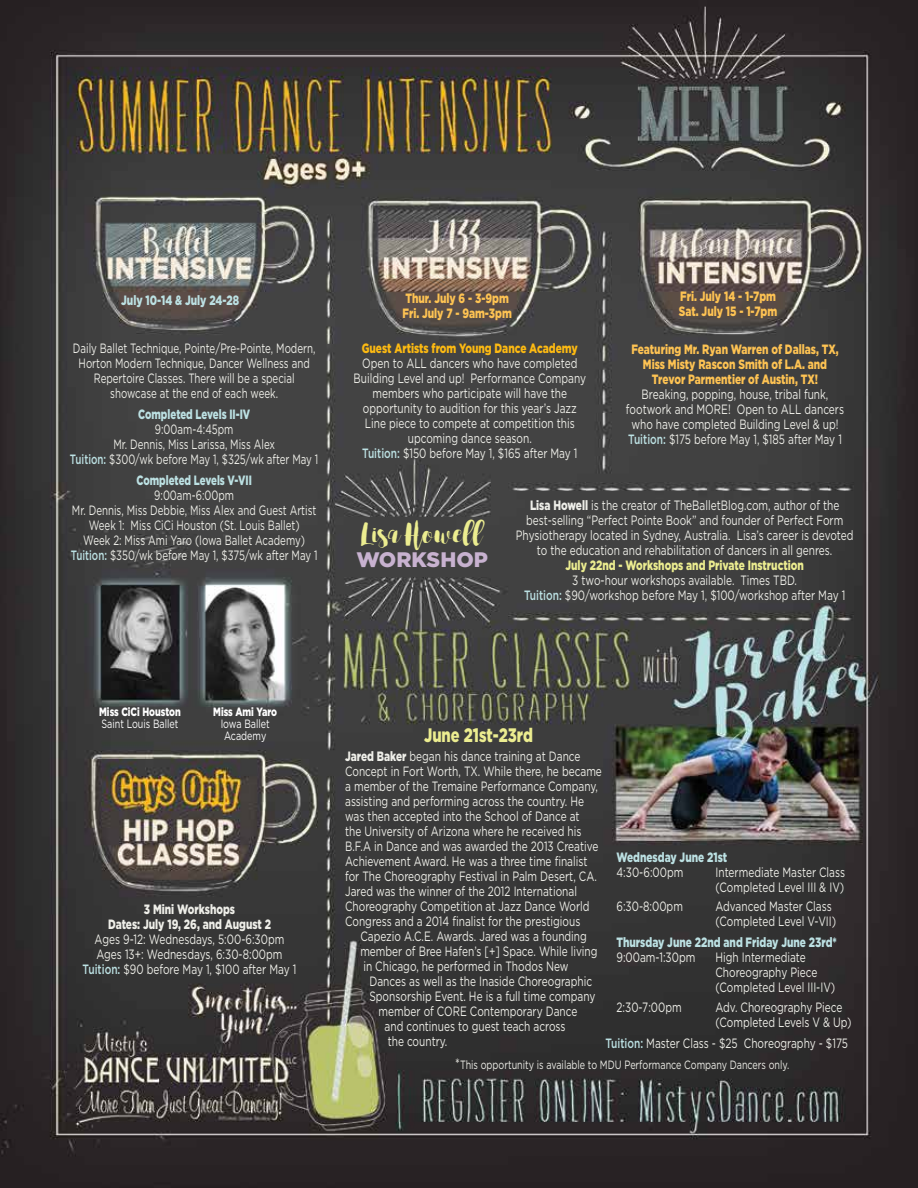
<style>
.page{position:relative;width:918px;height:1188px;background:#fff}
.page>*{position:absolute;margin:0;border:0;box-sizing:border-box;transform-origin:0 0}
.t1{font:27px "Spelling Night";color:#eced90}
.t2{font:900 21px "Gotham";color:#c8b2d0}
.t3{font:900 19.5px "Gotham";color:#eced90;scale:.75 1}
.t4{font:13.5px/15px "Gotham";color:#efefe9;scale:.75 1}
.t5{font:13.5px/15px "Gotham";color:#efefe9;text-align:center;scale:.72 1}
.t6{font:900 13.5px/15px "Gotham";color:#fec353;scale:.75 1}
.t7{font:900 13.5px "Gotham";color:#bce1e3;scale:.75 1}
.t8{font:900 13.5px "Gotham";color:#bce1e3;scale:.72 1}
.t9{font:900 13.5px/15px "Gotham";color:#efefe9;text-align:center;scale:.75 1}
.t10{font:900 13.5px "Gotham";color:#eced90;scale:.75 1}
.t11{font:900 13.5px "Gotham";color:#fdba12;scale:.75 1}
.t12{font:12px "Gotham";color:#efefe9;scale:.75 1}
.t13{font:12px/12px "Gotham";color:#fff;scale:.75 1}
.t14{font:900 12px "Gotham";color:#fff;scale:.75 1}
.s1{font-weight:500;color:#bce1e3}
.s2{font-weight:900}
.s3{font-size:15px}
</style>
<div class="page">
<img style="left:0;top:0;width:918px;height:1188px">
<p class="t7" style="left:121px;top:291px;width:159px">July 10-14 &amp; July 24-28</p>
<p class="t6" style="left:402px;top:290px;width:148px">Thur. July 6 - 3-9pm<br>Fri. July 7 - 9am-3pm</p>
<p class="t6" style="left:679px;top:288px;width:133px">Fri. July 14 - 1-7pm<br>Sat. July 15 - 1-7pm</p>
<p class="t5" style="left:73px;top:340px;width:338px">Daily Ballet Technique, Pointe/Pre-Pointe, Modern, Horton Modern Technique, Dancer Wellness and Repertoire Classes. There will be a special showcase at the end of each week.</p>
<p class="t8" style="left:138px;top:405px;width:157px">Completed Levels II-IV</p>
<p class="t5" style="left:70px;top:421px;width:347px">9:00am-4:45pm<br>Mr. Dennis, Miss Larissa, Miss Alex<br><span class="s1">Tuition:</span> $300/wk before May 1, $325/wk after May 1</p>
<p class="t8" style="left:136px;top:471px;width:162px">Completed Levels V-VII</p>
<p class="t5" style="left:71px;top:487px;width:344px">9:00am-6:00pm<br>Mr. Dennis, Miss Debbie, Miss Alex and Guest Artist Week 1: Miss CiCi Houston (St. Louis Ballet)<br>Week 2: Miss Ami Yaro (Iowa Ballet Academy)<br><span class="s1">Tuition:</span> $350/wk before May 1, $375/wk after May 1</p>
<p class="t11" style="left:362px;top:339px;width:290px">Guest Artists from Young Dance Academy</p>
<p class="t4" style="left:353px;top:355px;width:312px;text-align:center">Open to ALL dancers who have completed Building Level and up! Performance Company members who participate will have the opportunity to audition for this year’s Jazz Line piece to compete at competition this upcoming dance season.<br><span class="s1">Tuition:</span> $150 before May 1, $165 after May 1</p>
<p class="t6" style="left:631px;top:342px;width:278px;text-align:center">Featuring Mr. Ryan Warren of Dallas, TX,<br>Miss Misty Rascon Smith of L.A. and<br>Trevor Parmentier of Austin, TX!</p>
<p class="t4" style="left:626px;top:386px;width:292px;text-align:center">Breaking, popping, house, tribal funk, footwork and MORE! Open to ALL dancers who have completed Building Level &amp; up!<br><span class="s1">Tuition:</span> $175 before May 1, $185 after May 1</p>
<h1 class="t1" style="left:361px;top:515px;width:124px">Lisa Howell</h1>
<h2 class="t2" style="left:356px;top:545px;width:133px">WORKSHOP</h2>
<p class="t4" style="left:516px;top:497px;width:452px;text-align:center"><span class="s2">Lisa Howell</span> is the creator of TheBalletBlog.com, author of the best-selling “Perfect Pointe Book” and founder of Perfect Form Physiotherapy located in Sydney, Australia. Lisa’s career is devoted to the education and rehabilitation of dancers in all genres.</p>
<p class="t10" style="left:566px;top:555px;width:319px">July 22nd - Workshops and Private Instruction</p>
<p class="t4" style="left:524px;top:572px;width:430px;text-align:center">3 two-hour workshops available. Times TBD.<br><span class="s1">Tuition:</span> $90/workshop before May 1, $100/workshop after May 1</p>
<p class="t14" style="left:99px;top:703px;width:110px">Miss CiCi Houston</p>
<p class="t13" style="left:101px;top:717px;width:104px">Saint Louis Ballet</p>
<p class="t14" style="left:213px;top:703px;width:87px">Miss Ami Yaro</p>
<p class="t13" style="left:221px;top:717px;width:67px">Iowa Ballet<br>Academy</p>
<p class="t9" style="left:108px;top:901px;width:219px">3 Mini Workshops<br>Dates: July 19, 26, and August 2</p>
<p class="t4" style="left:83px;top:931px;width:287px;text-align:center">Ages 9-12: Wednesdays, 5:00-6:30pm<br>Ages 13+: Wednesdays, 6:30-8:00pm<br><span class="s1">Tuition:</span> $90 before May 1, $100 after May 1</p>
<h3 class="t3" style="left:424px;top:721px;width:147px">June 21st-23rd</h3>
<p class="t4" style="left:345px;top:749px;width:344px"><span class="s2">Jared Baker</span> began his dance training at Dance Concept in Fort Worth, TX. While there, he became a member of the Tremaine Performance Company, assisting and performing across the country. He was then accepted into the School of Dance at<br>the University of Arizona where he received his B.F.A in Dance and was awarded the 2013 Creative Achievement Award. He was a three time finalist for The Choreography Festival in Palm Desert, CA.<br>Jared was the winner of the 2012 International Choreography Competition at Jazz Dance World Congress and a 2014 finalist for the prestigious</p>
<p class="t4" style="left:360px;top:929px;width:318px">Capezio A.C.E. Awards. Jared was a founding member of Bree Hafen’s [+] Space. While living in Chicago, he performed in Thodos New</p>
<p class="t4" style="left:369px;top:974px;width:299px">Dances as well as the Inaside Choreographic</p>
<p class="t4" style="left:369px;top:989px;width:303px">Sponsorship Event. He is a full time company</p>
<p class="t4" style="left:379px;top:1004px;width:267px">member of CORE Contemporary Dance</p>
<p class="t4" style="left:385px;top:1019px;width:243px">and continues to guest teach across</p>
<p class="t4" style="left:388px;top:1034px;width:81px">the country.</p>
<p class="t7" style="left:616px;top:848px;width:149px">Wednesday June 21st</p>
<p class="t4" style="left:616px;top:864px;width:91px">4:30-6:00pm</p>
<p class="t4" style="left:716px;top:864px;width:174px">Intermediate Master Class (Completed Level III &amp; IV)</p>
<p class="t4" style="left:616px;top:899px;width:90px">6:30-8:00pm</p>
<p class="t4" style="left:716px;top:899px;width:162px">Advanced Master Class (Completed Level V-VII)</p>
<p class="t7" style="left:616px;top:933px;width:295px">Thursday June 22nd and Friday June 23rd*</p>
<p class="t4" style="left:616px;top:950px;width:107px">9:00am-1:30pm</p>
<p class="t4" style="left:716px;top:950px;width:161px">High Intermediate<br>Choreography Piece (Completed Level III-IV)</p>
<p class="t4" style="left:616px;top:999px;width:89px">2:30-7:00pm</p>
<p class="t4" style="left:716px;top:999px;width:183px">Adv. Choreography Piece (Completed Levels V &amp; Up)</p>
<p class="t12" style="left:455px;top:1057px;width:447px"><span class="s3">*</span>This opportunity is available to MDU Performance Company Dancers only.</p>
<p class="t4" style="left:605px;top:1036px;width:325px"><span class="s1">Tuition:</span> Master Class - $25 Choreography - $175</p>
</div>
